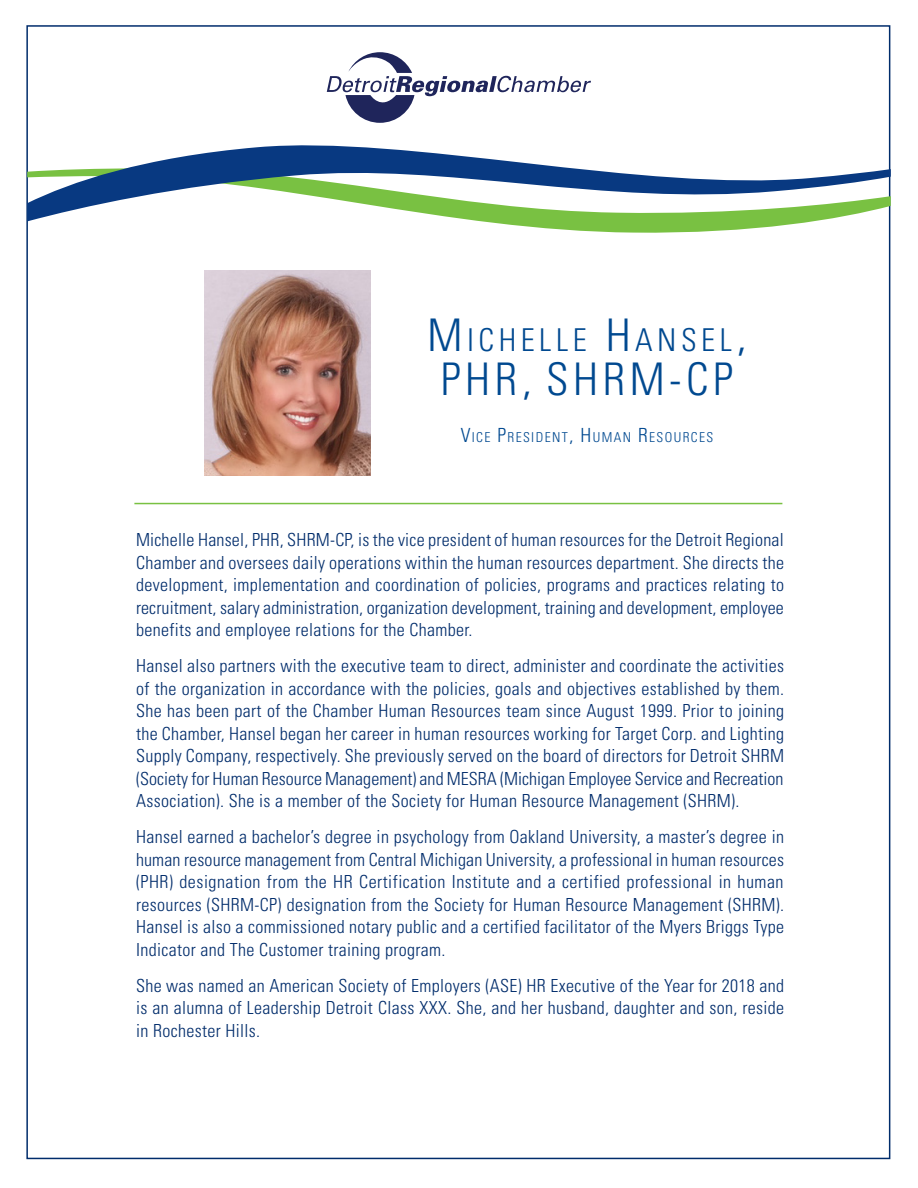
<style>
.page{position:relative;width:918px;height:1188px;background:#fff}
.page>*{position:absolute;margin:0;border:0;box-sizing:border-box;transform-origin:0 0}
.super_subhead{font:300 condensed 45px "Univers LT Std";color:#014990}
.super_subhead-2{font:300 condensed 31.5px "Univers LT Std";letter-spacing:.145em;color:#014990}
.body_copy{font:300 condensed 18px/22.5px "Univers LT Std";letter-spacing:.02em;color:#002c6b;text-align:justify}
.super_subhead-3{font:300 condensed 13.65px "Univers LT Std";letter-spacing:.1em;color:#014990}
.s1{font-size:45px}
.s2{font-size:19.5px}
</style>
<div class="page">
<hr style="left:134px;top:503px;width:648px;height:1px;background:#79c142">
<svg style="left:27px;top:221px;width:864px;height:12px"></svg>
<svg style="left:27px;top:134px;width:864px;height:87px"></svg>
<svg style="left:327px;top:52px;width:264px;height:71px"></svg>
<img style="left:204px;top:270px;width:166px;height:206px">
<p class="super_subhead-2" style="left:428px;top:321px;width:320px"><span class="s1">M</span> ICH ELLE <span class="s1">H</span>ANSEL<span class="s1">,</span></p>
<p class="super_subhead" style="left:441px;top:352px;width:294px">PHR, SHRM-CP</p>
<p class="super_subhead-3" style="left:461px;top:429px;width:254px"><span class="s2">V</span>ICE <span class="s2">P</span>RESIDENT<span class="s2">, H</span>UMAN <span class="s2">R</span> ESOURCES</p>
<p class="body_copy" style="left:136px;top:529px;width:650px">Michelle Hansel, PHR, SHRM-CP, is the vice president of human resources for the Detroit Regional Chamber and oversees daily operations within the human resources department. She directs the development, implementation and coordination of policies, programs and practices relating to recruitment, salary administration, organization development, training and development, employee benefits and employee relations for the Chamber.</p>
<p class="body_copy" style="left:136px;top:655px;width:650px">Hansel also partners with the executive team to direct, administer and coordinate the activities of the organization in accordance with the policies, goals and objectives established by them.<br>She has been part of the Chamber Human Resources team since August 1999. Prior to joining the Chamber, Hansel began her career in human resources working for Target Corp. and Lighting Supply Company, respectively. She previously served on the board of directors for Detroit SHRM (Society for Human Resource Management) and MESRA (Michigan Employee Service and Recreation Association). She is a member of the Society for Human Resource Management (SHRM).</p>
<p class="body_copy" style="left:136px;top:826px;width:650px">Hansel earned a bachelor’s degree in psychology from Oakland University, a master’s degree in human resource management from Central Michigan University, a professional in human resources (PHR) designation from the HR Certification Institute and a certified professional in human resources (SHRM-CP) designation from the Society for Human Resource Management (SHRM).<br>Hansel is also a commissioned notary public and a certified facilitator of the Myers Briggs Type Indicator and The Customer training program.</p>
<p class="body_copy" style="left:136px;top:974px;width:650px">She was named an American Society of Employers (ASE) HR Executive of the Year for 2018 and is an alumna of Leadership Detroit Class XXX. She, and her husband, daughter and son, reside in Rochester Hills.</p>
</div>
